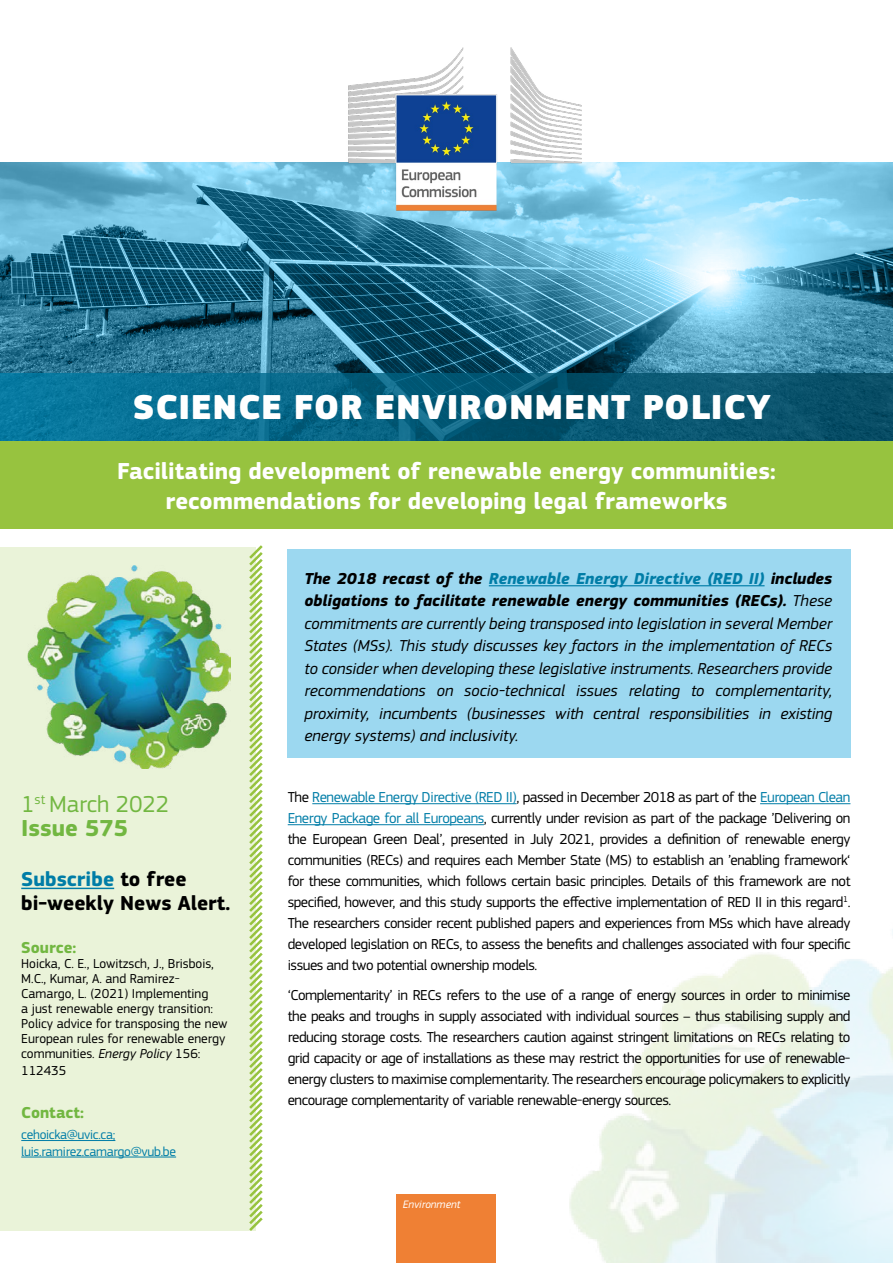
<style>
.page{position:relative;width:893px;height:1263px;background:#fff}
.page>*{position:absolute;margin:0;border:0;box-sizing:border-box;transform-origin:0 0}
.t1{font:900 36px "EC Square Sans Pro Extra";letter-spacing:.02em;color:#fff}
.t2{font:700 24px/30px "EC Square Sans Pro";color:#fff;text-align:center}
.t3{font:24px/24px "EC Square Sans Pro";color:#72b741}
.bold_H3{font:700 21px/24px "EC Square Sans Pro";color:#000}
.Body_Text_White{font:italic 16.5px/22.5px "EC Square Sans Pro";color:#000;text-align:justify}
.side_bar_bold_text{font:700 16.5px "EC Square Sans Pro";color:#72b741}
.Body_Text{font:15px/21px "EC Square Sans Pro";letter-spacing:-.03em;color:#000;text-align:justify}
.Side_bar_body_text{font:13.5px/15px "EC Square Sans Pro";color:#000}
.Side_bar_body_text-2{font:13.5px "EC Square Sans Pro";letter-spacing:-.02em;color:#007da7}
.dg_box{font:italic 11.25px "EC Square Sans Pro";color:#fff}
.s1{font-weight:700}
.s2{color:#007da7}
.s3{font-style:italic}
.s4{font-weight:700;color:#007da7}
</style>
<div class="page">
<svg style="left:0;top:163px;width:893px;height:211px;background:#4e94b0"></svg>
<div style="left:0;top:548px;width:256px;height:683px;background:#eaf3d9"></div>
<div style="left:397px;top:1195px;width:99px;height:68px;background:#ef8034"></div>
<img style="left:28px;top:566px;width:203px;height:202px">
<hr style="left:21px;top:888px;width:93px;height:1px;background:#007da7">
<hr style="left:21px;top:1140px;width:94px;height:1px;background:#007da7">
<hr style="left:21px;top:1157px;width:155px;height:1px;background:#007da7">
<div style="left:0;top:441px;width:893px;height:87px;background:#97c33f"></div>
<svg style="left:246px;top:545px;width:17px;height:686px"></svg>
<div style="left:287px;top:550px;width:563px;height:208px;background:#9cd8f0"></div>
<hr style="left:489px;top:585px;width:276px;height:1px;background:#007da7">
<svg style="left:0;top:374px;width:893px;height:67px;background:#07607f"></svg>
<hr style="left:312px;top:803px;width:205px;height:1px;background:#007da7">
<hr style="left:760px;top:803px;width:90px;height:1px;background:#007da7">
<hr style="left:288px;top:824px;width:196px;height:1px;background:#007da7">
<img style="left:340px;top:47px;width:248px;height:207px">
<h1 class="t1" style="left:133px;top:385px;width:640px">SCIENCE FOR ENVIRONMENT POLICY</h1>
<h2 class="t2" style="left:117px;top:456px;width:660px">Facilitating development of renewable energy communities: recommendations for developing legal frameworks</h2>
<h3 class="t3" style="left:21px;top:792px;width:150px">1<sup>st</sup> March 2022<br><span class="s1">Issue 575</span></h3>
<h3 class="bold_H3" style="left:21px;top:868px;width:211px"><span class="s2">Subscribe</span> to free bi-weekly News Alert.</h3>
<p class="side_bar_bold_text" style="left:21px;top:938px;width:57px">Source:</p>
<p class="Side_bar_body_text" style="left:21px;top:956px;width:208px">Hoicka, C. E., Lowitzsch, J., Brisbois, M.C., Kumar, A. and Ramirez-Camargo, L. (2021) Implementing<br>a just renewable energy transition:<br>Policy advice for transposing the new European rules for renewable energy communities. <span class="s3">Energy Policy</span> 156:</p>
<p class="Side_bar_body_text" style="left:21px;top:1063px;width:47px">112435</p>
<p class="side_bar_bold_text" style="left:21px;top:1103px;width:64px">Contact:</p>
<p class="Side_bar_body_text-2" style="left:21px;top:1127px;width:96px">cehoicka@uvic.ca;</p>
<p class="Side_bar_body_text-2" style="left:21px;top:1143px;width:156px">luis.ramirez.camargo@vub.be</p>
<p class="Body_Text_White" style="left:304px;top:567px;width:529px"><span class="s1">The 2018 recast of the</span> <span class="s4">Renewable Energy Directive (RED II)</span> <span class="s1">includes obligations to facilitate renewable energy communities (RECs).</span> These commitments are currently being transposed into legislation in several Member States (MSs). This study discusses key factors in the implementation of RECs to consider when developing these legislative instruments. Researchers provide recommendations on socio-technical issues relating to complementarity, proximity, incumbents (businesses with central responsibilities in existing energy systems) and inclusivity.</p>
<p class="Body_Text" style="left:288px;top:787px;width:564px">The <span class="s2">Renewable Energy Directive (RED II)</span>, passed in December 2018 as part of the <span class="s2">European Clean Energy Package for all Europeans</span>, currently under revision as part of the package ’Delivering on the European Green Deal’, presented in July 2021, provides a definition of renewable energy communities (RECs) and requires each Member State (MS) to establish an ’enabling framework‘ for these communities, which follows certain basic principles. Details of this framework are not specified, however, and this study supports the effective implementation of RED II in this regard<sup>1</sup>.<br>The researchers consider recent published papers and experiences from MSs which have already developed legislation on RECs, to assess the benefits and challenges associated with four specific issues and two potential ownership models.</p>
<p class="Body_Text" style="left:288px;top:984px;width:564px">‘Complementarity’ in RECs refers to the use of a range of energy sources in order to minimise the peaks and troughs in supply associated with individual sources – thus stabilising supply and reducing storage costs. The researchers caution against stringent limitations on RECs relating to grid capacity or age of installations as these may restrict the opportunities for use of renewable&shy;energy clusters to maximise complementarity. The researchers encourage policymakers to explicitly encourage complementarity of variable renewable-energy sources.</p>
<p class="dg_box" style="left:403px;top:1198px;width:59px">Environment</p>
</div>
